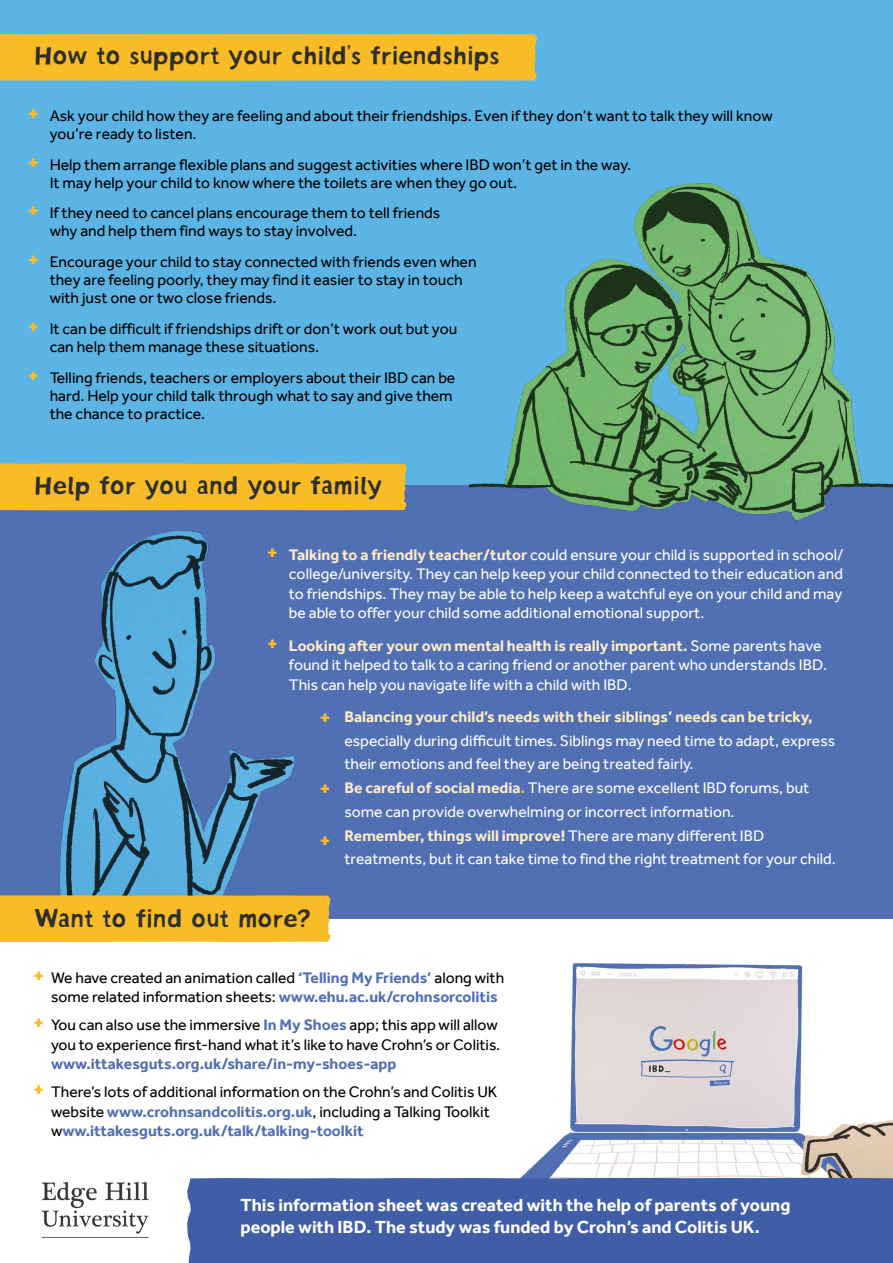
<style>
.page{position:relative;width:893px;height:1263px;background:#fff}
.page>*{position:absolute;margin:0;border:0;box-sizing:border-box;transform-origin:0 0}
.t1{font:21px "Mister Arial";color:#2e2e2e}
.t2{font:700 18px/22.8px "Effra";color:#fff}
.t3{font:15.75px/18px "Effra";color:#000}
.t4{font:15.75px/23.7px "Effra";color:#fff}
.t5{font:15.75px "Mister Arial";color:#f8bc26}
.s1{font-family:"Mister Arial";color:#f8bc26}
.s2{font-weight:700;color:#fdecc6}
.s3{font-weight:700;color:#f8bc26}
.s4{font-weight:700;color:#516fb3}
</style>
<div class="page">
<div style="left:0;top:0;width:893px;height:485px;background:#5cb4e5"></div>
<div style="left:0;top:485px;width:893px;height:434px;background:#516fb3"></div>
<div style="left:0;top:34px;width:537px;height:47px;background:#f8bc26"></div>
<img style="left:469px;top:183px;width:424px;height:338px">
<div style="left:0;top:464px;width:407px;height:46px;background:#f8bc26"></div>
<img style="left:59px;top:531px;width:234px;height:364px">
<div style="left:0;top:895px;width:330px;height:47px;background:#f8bc26"></div>
<img style="left:520px;top:963px;width:373px;height:215px">
<div style="left:187px;top:1178px;width:706px;height:85px;background:#405ea8"></div>
<img style="left:41px;top:1181px;width:108px;height:57px">
<p class="t1" style="left:34px;top:43px;width:467px">How to support your child’s friendships</p>
<p class="t3" style="left:50px;top:106px;width:725px;text-indent:-21px"><span class="s1">+</span> Ask your child how they are feeling and about their friendships. Even if they don’t want to talk they will know you’re ready to listen.</p>
<p class="t3" style="left:50px;top:155px;width:583px;text-indent:-21px"><span class="s1">+</span> Help them arrange flexible plans and suggest activities where IBD won’t get in the way.<br>It may help your child to know where the toilets are when they go out.</p>
<p class="t3" style="left:50px;top:204px;width:392px;text-indent:-21px"><span class="s1">+</span> If they need to cancel plans encourage them to tell friends why and help them find ways to stay involved.</p>
<p class="t3" style="left:50px;top:253px;width:428px;text-indent:-21px"><span class="s1">+</span> Encourage your child to stay connected with friends even when they are feeling poorly, they may find it easier to stay in touch with just one or two close friends.</p>
<p class="t3" style="left:50px;top:319px;width:409px;text-indent:-21px"><span class="s1">+</span> It can be difficult if friendships drift or don’t work out but you can help them manage these situations.</p>
<p class="t3" style="left:50px;top:368px;width:407px;text-indent:-21px"><span class="s1">+</span> Telling friends, teachers or employers about their IBD can be hard. Help your child talk through what to say and give them the chance to practice.</p>
<p class="t1" style="left:34px;top:473px;width:350px">Help for you and your family</p>
<p class="t4" style="left:289px;top:545px;width:556px;line-height:19.5px;text-align:justify;text-indent:-21px"><span class="s1">+</span> <span class="s2">Talking to a friendly teacher/tutor</span> could ensure your child is supported in school/ college/university. They can help keep your child connected to their education and to friendships. They may be able to help keep a watchful eye on your child and may be able to offer your child some additional emotional support.</p>
<p class="t4" style="left:289px;top:635px;width:540px;line-height:19.5px;text-indent:-21px"><span class="s1">+</span> <span class="s2">Looking after your own mental health is really important.</span> Some parents have found it helped to talk to a caring friend or another parent who understands IBD.<br>This can help you navigate life with a child with IBD.</p>
<p class="t5" style="left:320px;top:709px;width:11px">+</p>
<p class="t4" style="left:344px;top:704px;width:493px"><span class="s2">Balancing your child’s needs with their siblings’ needs can be tricky, </span>especially during difficult times. Siblings may need time to adapt, express their emotions and feel they are being treated fairly.<br><span class="s2">Be careful of social media</span><span class="s3">.</span> There are some excellent IBD forums, but some can provide overwhelming or incorrect information.<br><span class="s2">Remember, things will improve!</span> There are many different IBD treatments, but it can take time to find the right treatment for your child.</p>
<p class="t5" style="left:320px;top:780px;width:11px">+</p>
<p class="t5" style="left:320px;top:832px;width:11px">+</p>
<p class="t1" style="left:34px;top:905px;width:278px">Want to find out more?</p>
<p class="t3" style="left:51px;top:967px;width:455px;line-height:19.5px;text-indent:-17px"><span class="s1">+</span> We have created an animation called <span class="s4">‘Telling My Friends’</span> along with some related information sheets: <span class="s4">www.ehu.ac.uk/crohnsorcolitis</span></p>
<p class="t3" style="left:51px;top:1015px;width:451px;line-height:19.5px;text-indent:-17px"><span class="s1">+</span> You can also use the immersive <span class="s4">In My Shoes</span> app; this app will allow you to experience first-hand what it’s like to have Crohn’s or Colitis. <span class="s4">www.ittakesguts.org.uk/share/in-my-shoes-app</span></p>
<p class="t3" style="left:51px;top:1082px;width:448px;line-height:19.5px;text-indent:-17px"><span class="s1">+</span> There’s lots of additional information on the Crohn’s and Colitis UK website <span class="s4">www.crohnsandcolitis.org.uk</span>, including a Talking Toolkit w<span class="s4">ww.ittakesguts.org.uk/talk/talking-toolkit</span></p>
<p class="t2" style="left:240px;top:1193px;width:551px">This information sheet was created with the help of parents of young people with IBD. The study was funded by Crohn’s and Colitis UK.</p>
</div>
